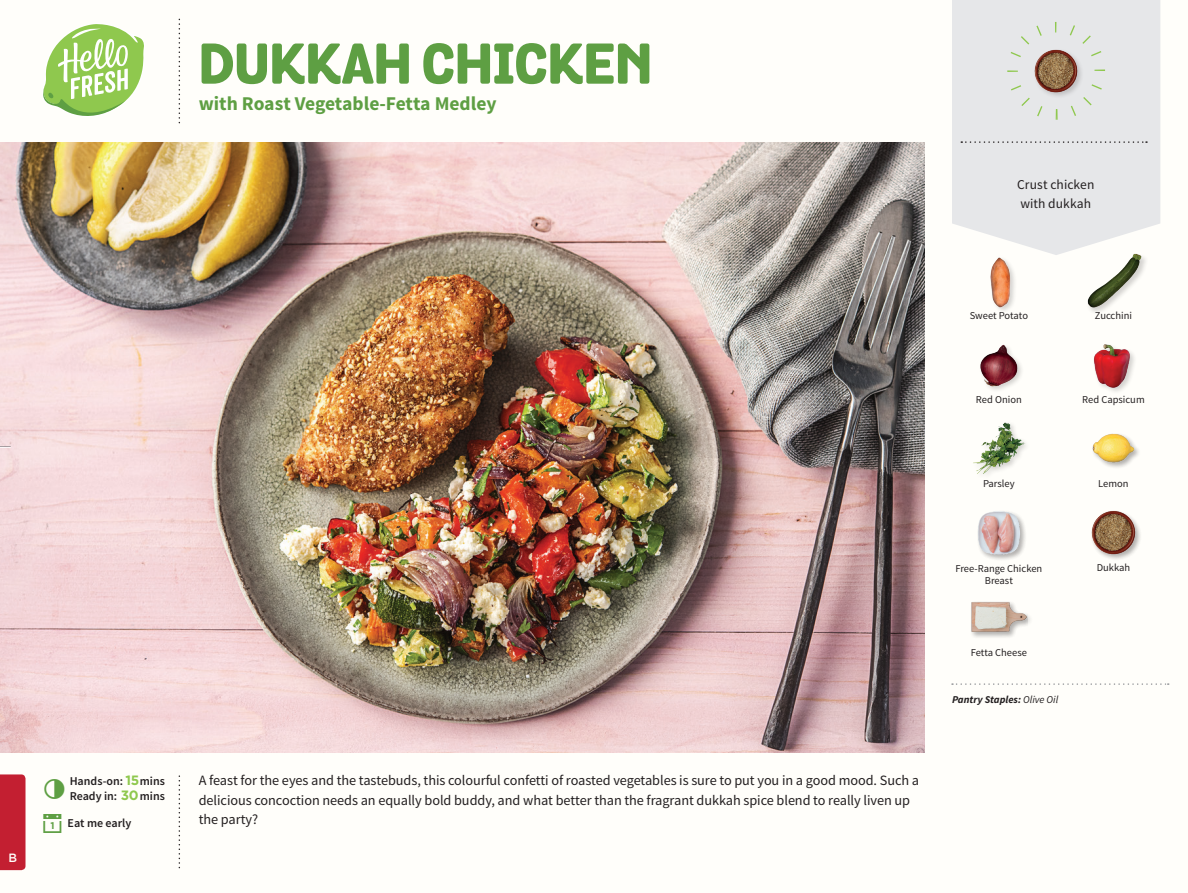
<style>
.page{position:relative;width:1188px;height:893px;background:#fffefa}
.page>*{position:absolute;margin:0;border:0;box-sizing:border-box;transform-origin:0 0}
.t1{font:800 55.5px "Grota Rounded";color:#5e9f43}
.t2{font:700 19.5px "Source Sans Pro";color:#5e9f43}
.t3{font:14.25px/19.5px "Source Sans Pro";letter-spacing:-.005em;color:#231f20}
.t4{font:13.5px/18.9px "Source Sans Pro";letter-spacing:.005em;color:#231f20}
.t5{font:600 12px/15px "Source Sans Pro";color:#231f20}
.t6{font:500 12px "Gotham";color:#fffefa}
.t7{font:10.5px "Source Sans Pro";color:#231f20}
.t8{font:italic 700 10.5px "Source Sans Pro";color:#231f20}
.s1{font-family:"Gotham";font-weight:700;font-size:13.5px;color:#8fc84e}
.s2{font-weight:400}
</style>
<div class="page">
<img style="left:1091px;top:511px;width:49px;height:48px">
<img style="left:978px;top:511px;width:47px;height:49px">
<img style="left:971px;top:602px;width:57px;height:35px">
<div style="left:1092px;top:433px;width:49px;height:36px;background:#231f20;opacity:.2"></div>
<img style="left:1092px;top:433px;width:43px;height:36px">
<img style="left:973px;top:422px;width:53px;height:52px">
<img style="left:1094px;top:344px;width:40px;height:48px">
<img style="left:980px;top:344px;width:42px;height:46px">
<div style="left:1086px;top:253px;width:63px;height:62px;background:#231f20;opacity:.2"></div>
<img style="left:1086px;top:255px;width:56px;height:54px">
<div style="left:989px;top:256px;width:29px;height:58px;background:#231f20;opacity:.2"></div>
<img style="left:989px;top:256px;width:29px;height:53px">
<svg style="left:43px;top:24px;width:101px;height:92px"></svg>
<div style="left:0;top:774px;width:26px;height:96px;background:#c31f31"></div>
<svg style="left:952px;top:0;width:208px;height:255px;background:#e7e8e9"></svg>
<svg style="left:961px;top:141px;width:186px;height:2px"></svg>
<img style="left:1028px;top:42px;width:57px;height:57px">
<div style="left:1007px;top:22px;width:98px;height:98px;border:11px dashed #8fc84e;border-radius:50%"></div>
<svg style="left:952px;top:683px;width:217px;height:2px"></svg>
<img style="left:0;top:142px;width:925px;height:610px">
<svg style="left:0;top:446px;width:11px;height:2px"></svg>
<p class="t6" style="left:8px;top:850px;width:10px">B</p>
<h1 class="t1" style="left:199px;top:20px;width:455px">DUKKAH CHICKEN</h1>
<h2 class="t2" style="left:199px;top:91px;width:299px">with Roast Vegetable-Fetta Medley</h2>
<p class="t4" style="left:1017px;top:175px;width:79px">Crust chicken with dukkah</p>
<p class="t5" style="left:70px;top:774px;width:97px">Hands-on: <span class="s1">15</span>mins<br>Ready in: <span class="s1">30</span>mins</p>
<p class="t3" style="left:199px;top:771px;width:722px">A feast for the eyes and the tastebuds, this colourful confetti of roasted vegetables is sure to put you in a good mood. Such a delicious concoction needs an equally bold buddy, and what better than the fragrant dukkah spice blend to really liven up the party?</p>
<p class="t5" style="left:68px;top:816px;width:65px">Eat me early</p>
<p class="t7" style="left:970px;top:309px;width:60px">Sweet Potato</p>
<p class="t7" style="left:1095px;top:309px;width:39px">Zucchini</p>
<p class="t7" style="left:976px;top:393px;width:47px">Red Onion</p>
<p class="t7" style="left:1082px;top:393px;width:64px">Red Capsicum</p>
<p class="t7" style="left:983px;top:477px;width:33px">Parsley</p>
<p class="t7" style="left:1098px;top:477px;width:32px">Lemon</p>
<p class="t7" style="left:955px;top:562px;width:88px">Free-Range Chicken</p>
<p class="t7" style="left:1097px;top:561px;width:35px">Dukkah</p>
<p class="t7" style="left:985px;top:574px;width:30px">Breast</p>
<p class="t7" style="left:971px;top:646px;width:58px">Fetta Cheese</p>
<p class="t8" style="left:952px;top:693px;width:108px">Pantry Staples: <span class="s2">Olive Oil</span></p>
</div>
